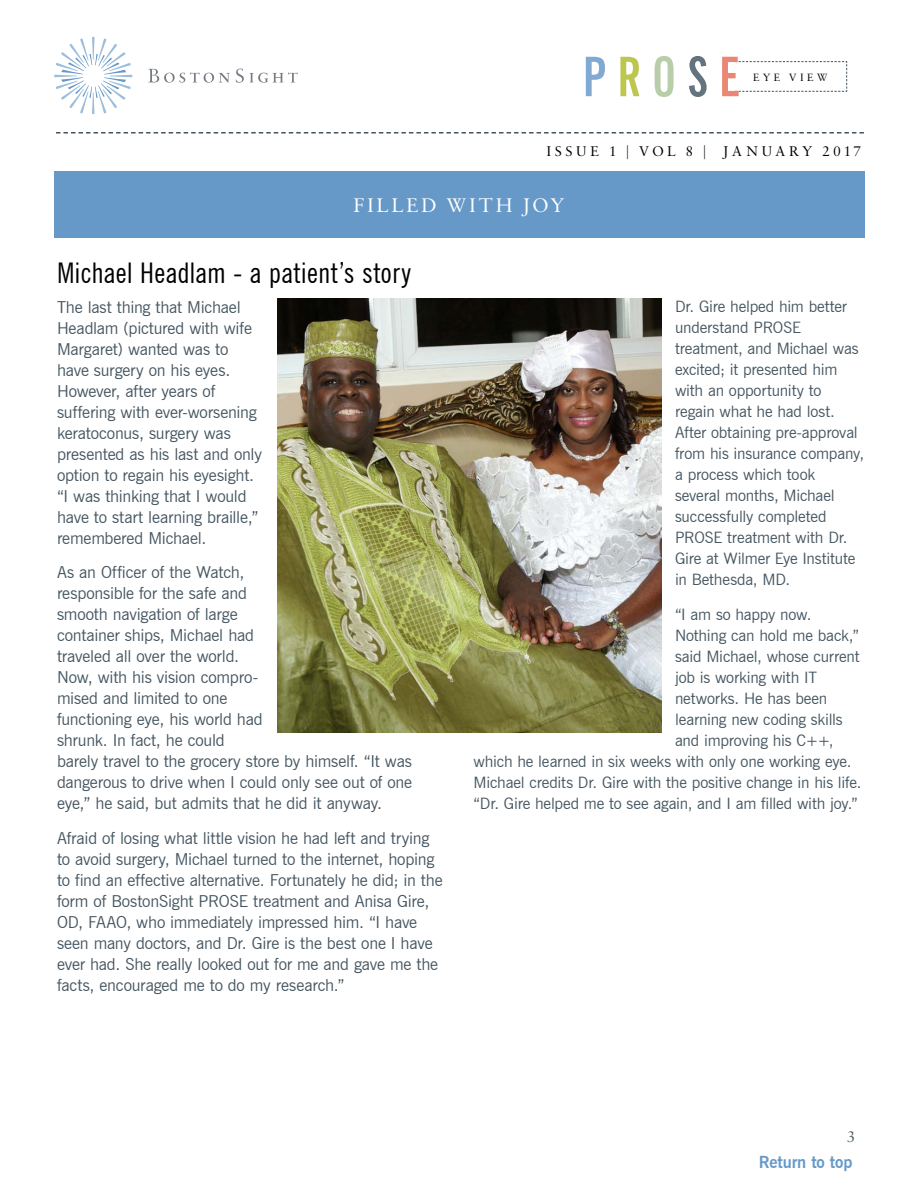
<style>
.page{position:relative;width:918px;height:1188px;background:#fff}
.page>*{position:absolute;margin:0;border:0;box-sizing:border-box;transform-origin:0 0}
.t1{font:700 extra-condensed 54.6px "News Gothic BT";letter-spacing:.205em;color:#82a9d1}
.t2{font:condensed 28.5px "News Gothic BT";letter-spacing:.015em;color:#000}
.t3{font:21px "Sabon MT Pro";letter-spacing:.125em;color:#fff}
.t4{font:16.5px/21px "News Gothic BT";letter-spacing:-.01em;color:#455560}
.t5{font:700 16.5px "News Gothic BT";letter-spacing:-.005em;color:#6799c8}
.t6{font:16.5px "Sabon MT Pro";color:#455560}
.t7{font:15.75px/21px "News Gothic BT";letter-spacing:-.01em;color:#455560}
.t8{font:15px "Sabon MT Pro";letter-spacing:.22em;color:#000}
.t9{font:11.25px "Sabon MT Pro";letter-spacing:.3em;color:#000}
.s1{color:#bdc750}
.s2{color:#b8ceaa}
.s3{color:#64747f}
.s4{color:#ea8673}
</style>
<div class="page">
<svg style="left:56px;top:132px;width:808px;height:2px"></svg>
<svg style="left:735px;top:61px;width:112px;height:31px"></svg>
<svg style="left:54px;top:37px;width:79px;height:77px"></svg>
<svg style="left:148px;top:69px;width:82px;height:14px"></svg>
<svg style="left:236px;top:69px;width:8px;height:14px"></svg>
<svg style="left:250px;top:72px;width:47px;height:11px"></svg>
<div style="left:54px;top:171px;width:810px;height:66px;background:#6799c8"></div>
<img style="left:278px;top:299px;width:384px;height:434px">
<h1 class="t1" style="left:582px;top:44px;width:158px">P<span class="s1">R</span><span class="s2">O</span><span class="s3">S</span><span class="s4">E</span></h1>
<p class="t9" style="left:753px;top:70px;width:76px">EYE VIEW</p>
<p class="t8" style="left:547px;top:142px;width:316px">ISSUE 1 | VOL 8 | JANUARY 2017</p>
<p class="t3" style="left:353px;top:192px;width:213px">FILLED WITH JOY</p>
<h2 class="t2" style="left:57px;top:255px;width:356px">Michael Headlam - a patient’s story</h2>
<p class="t4" style="left:57px;top:296px;width:207px">The last thing that Michael<br>Headlam (pictured with wife<br>Margaret) wanted was to have surgery on his eyes.<br>However, after years of suffering with ever-worsening keratoconus, surgery was presented as his last and only option to regain his eyesight. “I was thinking that I would have to start learning braille,” remembered Michael.</p>
<p class="t4" style="left:57px;top:562px;width:357px">As an Officer of the Watch,<br>responsible for the safe and<br>smooth navigation of large<br>container ships, Michael had<br>traveled all over the world.<br>Now, with his vision compro-<br>mised and limited to one<br>functioning eye, his world had<br>shrunk. In fact, he could<br>barely travel to the grocery store by himself. “It was dangerous to drive when I could only see out of one eye,” he said, but admits that he did it anyway.</p>
<p class="t4" style="left:57px;top:827px;width:387px">Afraid of losing what little vision he had left and trying to avoid surgery, Michael turned to the internet, hoping to find an effective alternative. Fortunately he did; in the form of BostonSight PROSE treatment and Anisa Gire, OD, FAAO, who immediately impressed him. “I have seen many doctors, and Dr. Gire is the best one I have ever had. She really looked out for me and gave me the facts, encouraged me to do my research.”</p>
<p class="t7" style="left:675px;top:296px;width:191px">Dr. Gire helped him better understand PROSE treatment, and Michael was excited; it presented him with an opportunity to regain what he had lost.<br>After obtaining pre-approval from his insurance company, a process which took several months, Michael successfully completed<br>PROSE treatment with Dr.<br>Gire at Wilmer Eye Institute in Bethesda, MD.</p>
<p class="t7" style="left:675px;top:603px;width:138px">“I am so happy now.</p>
<p class="t7" style="left:675px;top:624px;width:186px">Nothing can hold me back,”</p>
<p class="t7" style="left:675px;top:645px;width:186px">said Michael, whose current</p>
<p class="t7" style="left:675px;top:666px;width:144px">job is working with IT</p>
<p class="t7" style="left:675px;top:687px;width:154px">networks. He has been</p>
<p class="t7" style="left:675px;top:708px;width:169px">learning new coding skills</p>
<p class="t7" style="left:675px;top:729px;width:160px">and improving his C++,</p>
<p class="t7" style="left:474px;top:750px;width:379px">which he learned in six weeks with only one working eye.</p>
<p class="t7" style="left:474px;top:771px;width:390px">Michael credits Dr. Gire with the positive change in his life.</p>
<p class="t7" style="left:474px;top:792px;width:386px">“Dr. Gire helped me to see again, and I am filled with joy.”</p>
<p class="t6" style="left:847px;top:1126px;width:9px">3</p>
<p class="t5" style="left:759px;top:1152px;width:95px">Return to top</p>
</div>
